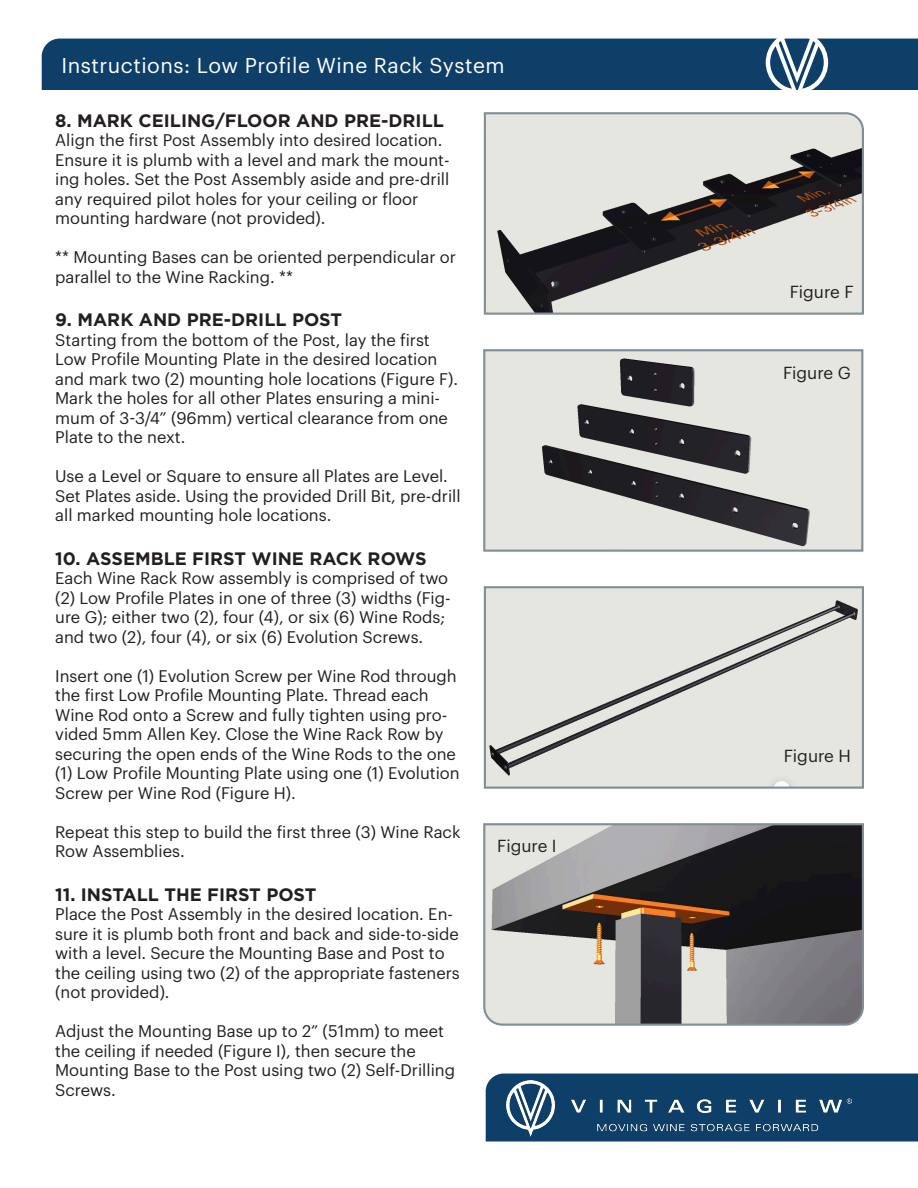
<style>
.page{position:relative;width:918px;height:1188px;background:#fff}
.page>*{position:absolute;margin:0;border:0;box-sizing:border-box;transform-origin:0 0}
.t1{font:21px "Graphik";letter-spacing:.025em;color:#fff}
.t2{font:700 18px "Gotham";color:#231f20}
.t3{font:17.1px "Graphik";color:#231f20}
.t4{font:16.5px/19.5px "Graphik";color:#231f20}
</style>
<div class="page">
<svg style="left:483px;top:112px;width:381px;height:203px;background:#afaeab"></svg>
<img style="left:486px;top:352px;width:374px;height:197px">
<div style="left:483px;top:349px;width:380px;height:203px;border:2px solid #818e96"></div>
<div style="left:487px;top:589px;width:374px;height:197px;background:#e6e6e0"></div>
<div style="left:484px;top:586px;width:380px;height:203px;border:2px solid #818e96"></div>
<svg style="left:483px;top:823px;width:381px;height:203px;background:#7d7b7a"></svg>
<div style="left:42px;top:39px;width:876px;height:51px;background:#0d3f68"></div>
<svg style="left:766px;top:38px;width:62px;height:52px"></svg>
<div style="left:486px;top:1074px;width:432px;height:67px;background:#0d3f68"></div>
<img style="left:507px;top:1080px;width:345px;height:56px">
<p class="t1" style="left:62px;top:49px;width:445px">Instructions: Low Profile Wine Rack System</p>
<p class="t2" style="left:55px;top:108px;width:390px">8. MARK CEILING/FLOOR AND PRE-DRILL</p>
<p class="t4" style="left:55px;top:129px;width:396px">Align the first Post Assembly into desired location.<br>Ensure it is plumb with a level and mark the mount&shy;ing holes. Set the Post Assembly aside and pre-drill any required pilot holes for your ceiling or floor mounting hardware (not provided).</p>
<p class="t4" style="left:55px;top:246px;width:402px">** Mounting Bases can be oriented perpendicular or parallel to the Wine Racking. **</p>
<p class="t2" style="left:55px;top:308px;width:289px">9. MARK AND PRE-DRILL POST</p>
<p class="t4" style="left:55px;top:328px;width:405px">Starting from the bottom of the Post, lay the first Low Profile Mounting Plate in the desired location and mark two (2) mounting hole locations (Figure F).<br>Mark the holes for all other Plates ensuring a mini&shy;mum of 3-3/4” (96mm) vertical clearance from one Plate to the next.</p>
<p class="t4" style="left:55px;top:465px;width:407px">Use a Level or Square to ensure all Plates are Level.<br>Set Plates aside. Using the provided Drill Bit, pre-drill all marked mounting hole locations.</p>
<p class="t2" style="left:55px;top:546px;width:373px">10. ASSEMBLE FIRST WINE RACK ROWS</p>
<p class="t4" style="left:55px;top:567px;width:397px">Each Wine Rack Row assembly is comprised of two (2) Low Profile Plates in one of three (3) widths (Fig&shy;ure G); either two (2), four (4), or six (6) Wine Rods; and two (2), four (4), or six (6) Evolution Screws.</p>
<p class="t4" style="left:55px;top:664px;width:406px">Insert one (1) Evolution Screw per Wine Rod through the first Low Profile Mounting Plate. Thread each Wine Rod onto a Screw and fully tighten using pro&shy;vided 5mm Allen Key. Close the Wine Rack Row by securing the open ends of the Wine Rods to the one (1) Low Profile Mounting Plate using one (1) Evolution Screw per Wine Rod (Figure H).</p>
<p class="t4" style="left:55px;top:820px;width:407px">Repeat this step to build the first three (3) Wine Rack<br>Row Assemblies.</p>
<p class="t2" style="left:55px;top:882px;width:263px">11. INSTALL THE FIRST POST</p>
<p class="t4" style="left:55px;top:903px;width:406px">Place the Post Assembly in the desired location. En&shy;sure it is plumb both front and back and side-to-side with a level. Secure the Mounting Base and Post to the ceiling using two (2) of the appropriate fasteners (not provided).</p>
<p class="t4" style="left:55px;top:1020px;width:401px">Adjust the Mounting Base up to 2” (51mm) to meet the ceiling if needed (Figure I), then secure the Mounting Base to the Post using two (2) Self-Drilling Screws.</p>
<p class="t3" style="left:497px;top:833px;width:61px">Figure I</p>
<p class="t3" style="left:790px;top:279px;width:66px">Figure F</p>
<p class="t3" style="left:783px;top:360px;width:69px">Figure G</p>
<p class="t3" style="left:784px;top:743px;width:69px">Figure H</p>
</div>
